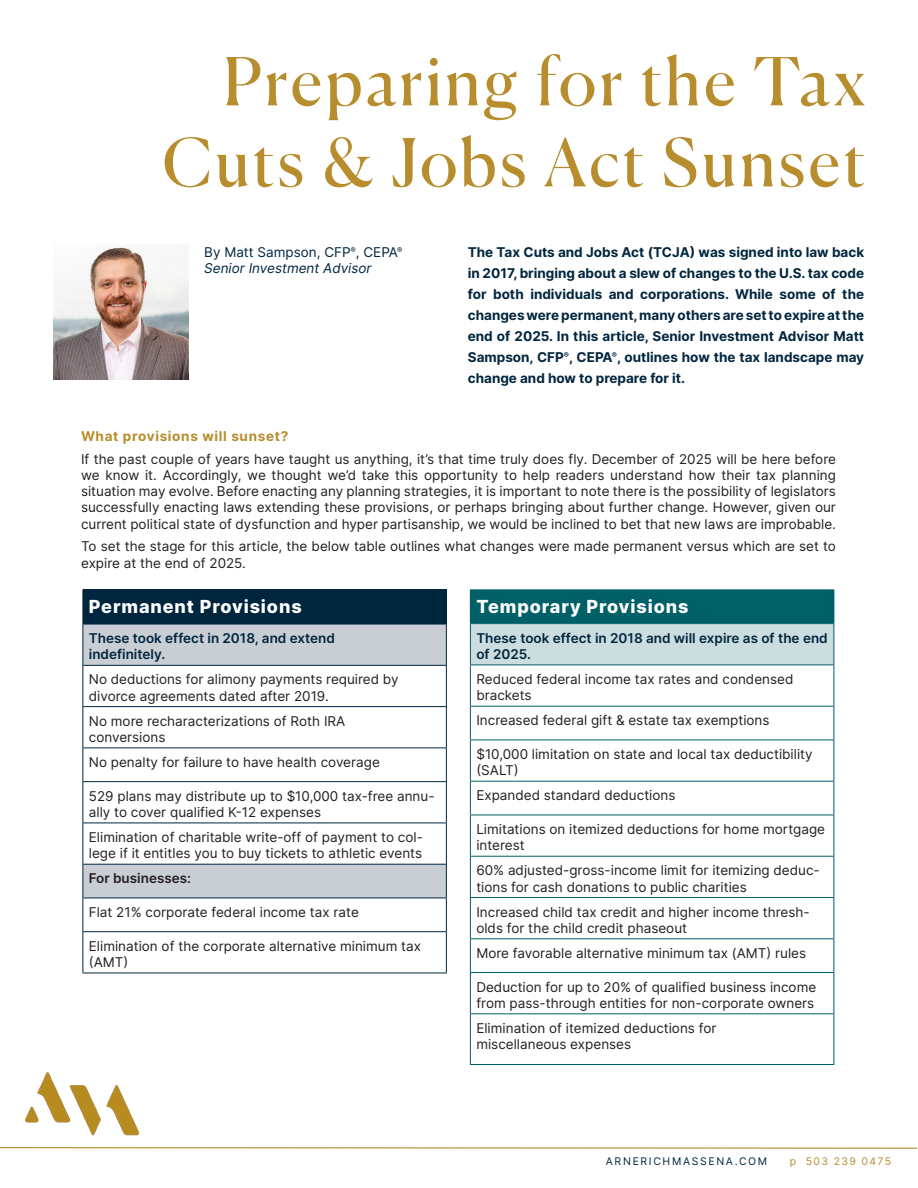
<style>
.page{position:relative;width:918px;height:1188px;background:#fff}
.page>*{position:absolute;margin:0;border:0;box-sizing:border-box;transform-origin:0 0}
.t1{font:66px/81px "Canela";letter-spacing:.045em;color:#b78d2e;text-align:right}
.t2{font:800 18px "Inter";letter-spacing:.05em;color:#fff}
.inter_body{font:13.5px/16.2px "Inter";color:#231f20}
.inter_body-2{font:700 13.5px/21px "Inter";color:#00263e;text-align:justify}
.t3{font:600 13.5px/16.2px "Inter";color:#00263e}
.body_text{font:italic 13.5px/16.2px "Inter";color:#00263e}
.inter_gold_header{font:700 13.5px "Inter";letter-spacing:.05em;color:#b78d2e}
.t4{font:600 13.5px "Inter";color:#231f20}
.t5{font:10.5px "Inter";letter-spacing:.16em;color:#00263e}
.t6{font:10.5px "Inter";letter-spacing:.13em;color:#b78d2e}
.s1{font-style:normal}
</style>
<div class="page">
<svg style="left:189px;top:1147px;width:728px;height:2px"></svg>
<img style="left:0;top:1072px;width:189px;height:77px">
<img style="left:54px;top:247px;width:135px;height:132px">
<div style="left:83px;top:590px;width:363px;height:34px;background:#00263e"></div>
<svg style="left:83px;top:625px;width:363px;height:273px"></svg>
<hr style="left:82px;top:590px;width:1px;height:34px;background:#00263e">
<hr style="left:446px;top:590px;width:1px;height:34px;background:#00263e">
<hr style="left:82px;top:624px;width:365px;height:1px;background:#00263e">
<hr style="left:82px;top:624px;width:1px;height:41px;background:#00263e">
<hr style="left:446px;top:624px;width:1px;height:41px;background:#00263e">
<hr style="left:82px;top:665px;width:365px;height:1px;background:#00263e">
<hr style="left:82px;top:666px;width:1px;height:40px;background:#00263e">
<hr style="left:446px;top:666px;width:1px;height:40px;background:#00263e">
<hr style="left:82px;top:706px;width:365px;height:1px;background:#00263e">
<hr style="left:82px;top:707px;width:1px;height:41px;background:#00263e">
<hr style="left:446px;top:707px;width:1px;height:41px;background:#00263e">
<hr style="left:82px;top:748px;width:365px;height:1px;background:#00263e">
<hr style="left:82px;top:748px;width:1px;height:33px;background:#00263e">
<hr style="left:446px;top:748px;width:1px;height:33px;background:#00263e">
<hr style="left:82px;top:781px;width:365px;height:1px;background:#00263e">
<hr style="left:82px;top:782px;width:1px;height:41px;background:#00263e">
<hr style="left:446px;top:782px;width:1px;height:41px;background:#00263e">
<hr style="left:82px;top:823px;width:365px;height:1px;background:#00263e">
<hr style="left:82px;top:823px;width:1px;height:41px;background:#00263e">
<hr style="left:446px;top:823px;width:1px;height:41px;background:#00263e">
<hr style="left:82px;top:864px;width:365px;height:1px;background:#00263e">
<hr style="left:82px;top:865px;width:1px;height:33px;background:#00263e">
<hr style="left:446px;top:865px;width:1px;height:33px;background:#00263e">
<hr style="left:82px;top:898px;width:365px;height:1px;background:#00263e">
<hr style="left:82px;top:898px;width:1px;height:33px;background:#00263e">
<hr style="left:446px;top:898px;width:1px;height:33px;background:#00263e">
<hr style="left:82px;top:931px;width:365px;height:1px;background:#00263e">
<hr style="left:82px;top:932px;width:1px;height:41px;background:#00263e">
<hr style="left:446px;top:932px;width:1px;height:41px;background:#00263e">
<hr style="left:82px;top:973px;width:365px;height:1px;background:#00263e">
<div style="left:470px;top:590px;width:364px;height:34px;background:#006068"></div>
<div style="left:470px;top:624px;width:364px;height:41px;background:#ccdddf"></div>
<hr style="left:834px;top:590px;width:1px;height:33px;background:#006068">
<hr style="left:470px;top:624px;width:1px;height:41px;background:#006068">
<hr style="left:834px;top:624px;width:1px;height:41px;background:#006068">
<hr style="left:470px;top:665px;width:364px;height:1px;background:#006068">
<hr style="left:470px;top:665px;width:1px;height:41px;background:#006068">
<hr style="left:834px;top:665px;width:1px;height:41px;background:#006068">
<hr style="left:470px;top:706px;width:364px;height:1px;background:#006068">
<hr style="left:470px;top:707px;width:1px;height:33px;background:#006068">
<hr style="left:834px;top:707px;width:1px;height:33px;background:#006068">
<hr style="left:470px;top:740px;width:364px;height:1px;background:#006068">
<hr style="left:470px;top:740px;width:1px;height:41px;background:#006068">
<hr style="left:834px;top:740px;width:1px;height:41px;background:#006068">
<hr style="left:470px;top:781px;width:364px;height:1px;background:#006068">
<hr style="left:470px;top:782px;width:1px;height:33px;background:#006068">
<hr style="left:834px;top:782px;width:1px;height:33px;background:#006068">
<hr style="left:470px;top:815px;width:364px;height:1px;background:#006068">
<hr style="left:470px;top:815px;width:1px;height:41px;background:#006068">
<hr style="left:834px;top:815px;width:1px;height:41px;background:#006068">
<hr style="left:470px;top:856px;width:364px;height:1px;background:#006068">
<hr style="left:470px;top:857px;width:1px;height:40px;background:#006068">
<hr style="left:834px;top:857px;width:1px;height:40px;background:#006068">
<hr style="left:470px;top:897px;width:364px;height:1px;background:#006068">
<hr style="left:470px;top:898px;width:1px;height:40px;background:#006068">
<hr style="left:834px;top:898px;width:1px;height:40px;background:#006068">
<hr style="left:470px;top:938px;width:364px;height:1px;background:#006068">
<hr style="left:470px;top:939px;width:1px;height:33px;background:#006068">
<hr style="left:834px;top:939px;width:1px;height:33px;background:#006068">
<hr style="left:470px;top:972px;width:364px;height:1px;background:#006068">
<hr style="left:470px;top:973px;width:1px;height:40px;background:#006068">
<hr style="left:834px;top:973px;width:1px;height:40px;background:#006068">
<hr style="left:470px;top:1013px;width:364px;height:1px;background:#006068">
<hr style="left:470px;top:1014px;width:1px;height:50px;background:#006068">
<hr style="left:834px;top:1014px;width:1px;height:50px;background:#006068">
<hr style="left:470px;top:1064px;width:364px;height:1px;background:#006068">
<p class="t1" style="left:163px;top:36px;width:704px">Preparing for the Tax<br>Cuts &amp; Jobs Act Sunset</p>
<p class="body_text" style="left:204px;top:244px;width:200px"><span class="s1">By Matt Sampson, CFP</span><sup>®</sup><span class="s1">, CEPA</span><sup>®<br></sup>Senior Investment Advisor</p>
<p class="inter_body-2" style="left:468px;top:241px;width:398px">The Tax Cuts and Jobs Act (TCJA) was signed into law back in 2017, bringing about a slew of changes to the U.S. tax code for both individuals and corporations. While some of the changes were permanent, many others are set to expire at the end of 2025. In this article, Senior Investment Advisor Matt Sampson, CFP<sup>®</sup>, CEPA<sup>®</sup>, outlines how the tax landscape may change and how to prepare for it.</p>
<p class="inter_gold_header" style="left:81px;top:426px;width:209px">What provisions will sunset?</p>
<p class="inter_body" style="left:81px;top:450px;width:757px;text-align:justify">If the past couple of years have taught us anything, it’s that time truly does fly. December of 2025 will be here before we know it. Accordingly, we thought we’d take this opportunity to help readers understand how their tax planning situation may evolve. Before enacting any planning strategies, it is important to note there is the possibility of legislators successfully enacting laws extending these provisions, or perhaps bringing about further change. However, given our current political state of dysfunction and hyper partisanship, we would be inclined to bet that new laws are improbable.</p>
<p class="inter_body" style="left:81px;top:538px;width:756px">To set the stage for this article, the below table outlines what changes were made permanent versus which are set to expire at the end of 2025.</p>
<p class="t2" style="left:89px;top:594px;width:214px">Permanent Provisions</p>
<p class="t3" style="left:89px;top:630px;width:248px">These took effect in 2018, and extend indefinitely.</p>
<p class="inter_body" style="left:89px;top:671px;width:311px">No deductions for alimony payments required by divorce agreements dated after 2019.</p>
<p class="inter_body" style="left:89px;top:712px;width:258px">No more recharacterizations of Roth IRA conversions</p>
<p class="inter_body" style="left:89px;top:754px;width:293px">No penalty for failure to have health coverage</p>
<p class="inter_body" style="left:89px;top:787px;width:347px">529 plans may distribute up to $10,000 tax-free annu&shy;ally to cover qualified K-12 expenses</p>
<p class="inter_body" style="left:89px;top:829px;width:336px">Elimination of charitable write-off of payment to col&shy;lege if it entitles you to buy tickets to athletic events</p>
<p class="t4" style="left:89px;top:869px;width:104px">For businesses:</p>
<p class="inter_body" style="left:89px;top:904px;width:271px">Flat 21% corporate federal income tax rate</p>
<p class="inter_body" style="left:89px;top:937px;width:334px">Elimination of the corporate alternative minimum tax (AMT)</p>
<p class="t2" style="left:476px;top:594px;width:214px">Temporary Provisions</p>
<p class="t3" style="left:476px;top:629px;width:353px">These took effect in 2018 and will expire as of the end of 2025.</p>
<p class="inter_body" style="left:476px;top:671px;width:319px">Reduced federal income tax rates and condensed brackets</p>
<p class="inter_body" style="left:476px;top:712px;width:295px">Increased federal gift &amp; estate tax exemptions</p>
<p class="inter_body" style="left:476px;top:746px;width:338px">$10,000 limitation on state and local tax deductibility (SALT)</p>
<p class="inter_body" style="left:476px;top:787px;width:201px">Expanded standard deductions</p>
<p class="inter_body" style="left:476px;top:821px;width:350px">Limitations on itemized deductions for home mortgage interest</p>
<p class="inter_body" style="left:476px;top:862px;width:345px">60% adjusted-gross-income limit for itemizing deduc&shy;tions for cash donations to public charities</p>
<p class="inter_body" style="left:476px;top:903px;width:335px">Increased child tax credit and higher income thresh&shy;olds for the child credit phaseout</p>
<p class="inter_body" style="left:476px;top:945px;width:331px">More favorable alternative minimum tax (AMT) rules</p>
<p class="inter_body" style="left:476px;top:978px;width:341px">Deduction for up to 20% of qualified business income from pass-through entities for non-corporate owners</p>
<p class="inter_body" style="left:476px;top:1020px;width:242px">Elimination of itemized deductions for miscellaneous expenses</p>
<p class="t5" style="left:606px;top:1154px;width:163px">ARNERICHMASSENA.COM</p>
<p class="t6" style="left:790px;top:1154px;width:103px">p 503 239 0475</p>
</div>
